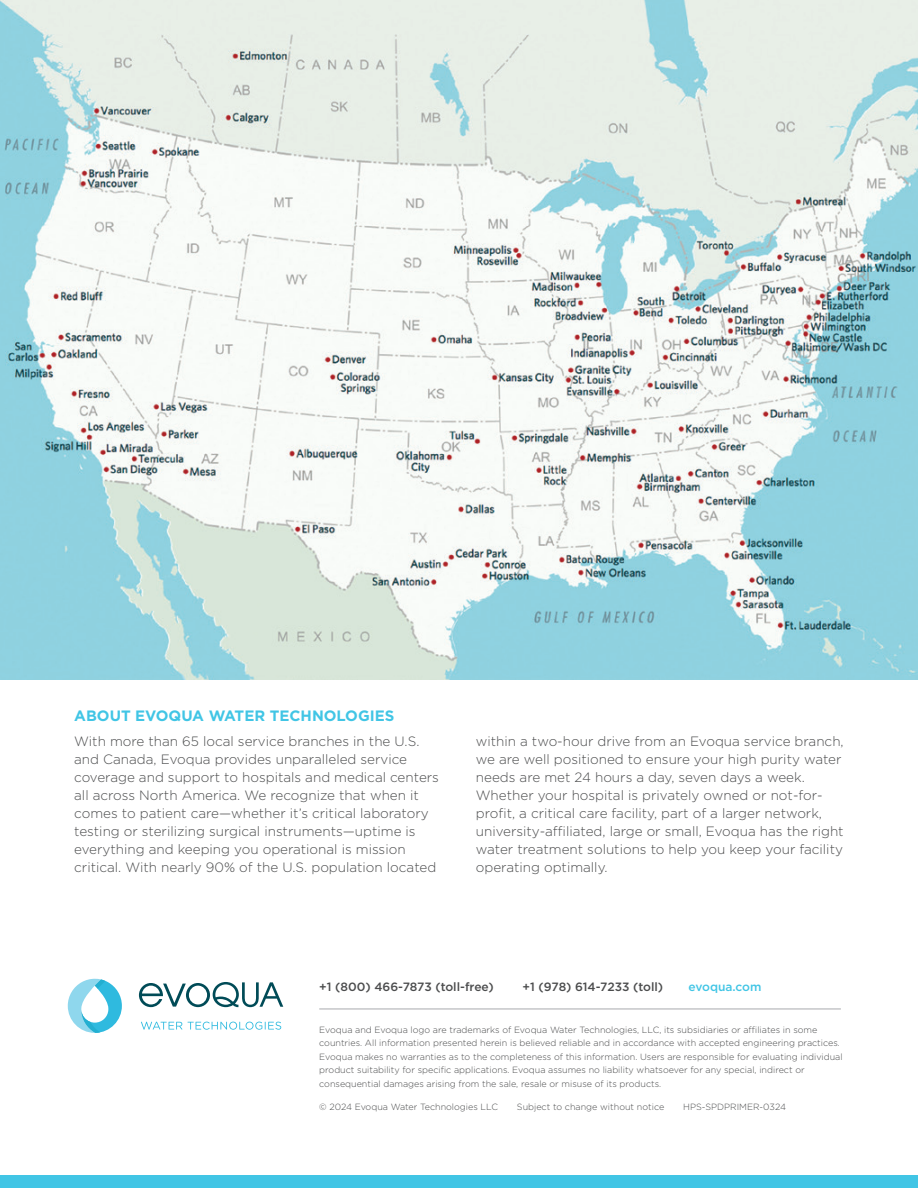
<style>
.page{position:relative;width:918px;height:1188px;background:#fff}
.page>*{position:absolute;margin:0;border:0;box-sizing:border-box;transform-origin:0 0}
.Subhead_-_span_column{font:700 15px "Gotham";color:#41c5e5}
.Body_text_-_last{font:300 13.5px/18px "Gotham";color:#4b4c4d}
.t1{font:500 12px "Gotham";color:#4b4c4d}
.t2{font:500 12px "Gotham";color:#41c5e5}
.t3{font:300 9px/13.5px "Gotham";color:#4b4c4d}
</style>
<div class="page">
<div style="left:0;top:1175px;width:918px;height:13px;background:#41c5e5"></div>
<svg style="left:139px;top:982px;width:144px;height:25px"></svg>
<svg style="left:141px;top:1022px;width:41px;height:8px"></svg>
<svg style="left:188px;top:1022px;width:93px;height:8px"></svg>
<svg style="left:68px;top:979px;width:54px;height:54px"></svg>
<img style="left:0;top:0;width:918px;height:679px">
<hr style="left:319px;top:1009px;width:522px;height:1px;background:#a8a9ad">
<p class="Subhead_-_span_column" style="left:74px;top:706px;width:322px">ABOUT EVOQUA WATER TECHNOLOGIES</p>
<p class="Body_text_-_last" style="left:74px;top:732px;width:366px">With more than 65 local service branches in the U.S. and Canada, Evoqua provides unparalleled service coverage and support to hospitals and medical centers all across North America. We recognize that when it comes to patient care—whether it’s critical laboratory testing or sterilizing surgical instruments—uptime is everything and keeping you operational is mission critical. With nearly 90% of the U.S. population located</p>
<p class="Body_text_-_last" style="left:476px;top:732px;width:369px">within a two-hour drive from an Evoqua service branch, we are well positioned to ensure your high purity water needs are met 24 hours a day, seven days a week.<br>Whether your hospital is privately owned or not-for&shy;profit, a critical care facility, part of a larger network, university-affiliated, large or small, Evoqua has the right water treatment solutions to help you keep your facility operating optimally.</p>
<p class="t1" style="left:319px;top:979px;width:176px">+1 (800) 466-7873 (toll-free)</p>
<p class="t1" style="left:523px;top:979px;width:142px">+1 (978) 614-7233 (toll)</p>
<p class="t2" style="left:688px;top:979px;width:75px">evoqua.com</p>
<p class="t3" style="left:319px;top:1023px;width:525px">Evoqua and Evoqua logo are trademarks of Evoqua Water Technologies, LLC, its subsidiaries or affiliates in some countries. All information presented herein is believed reliable and in accordance with accepted engineering practices.<br>Evoqua makes no warranties as to the completeness of this information. Users are responsible for evaluating individual product suitability for specific applications. Evoqua assumes no liability whatsoever for any special, indirect or consequential damages arising from the sale, resale or misuse of its products.</p>
<p class="t3" style="left:319px;top:1100px;width:180px">© 2024 Evoqua Water Technologies LLC</p>
<p class="t3" style="left:517px;top:1100px;width:149px">Subject to change without notice</p>
<p class="t3" style="left:683px;top:1100px;width:104px">HPS-SPDPRIMER-0324</p>
</div>
